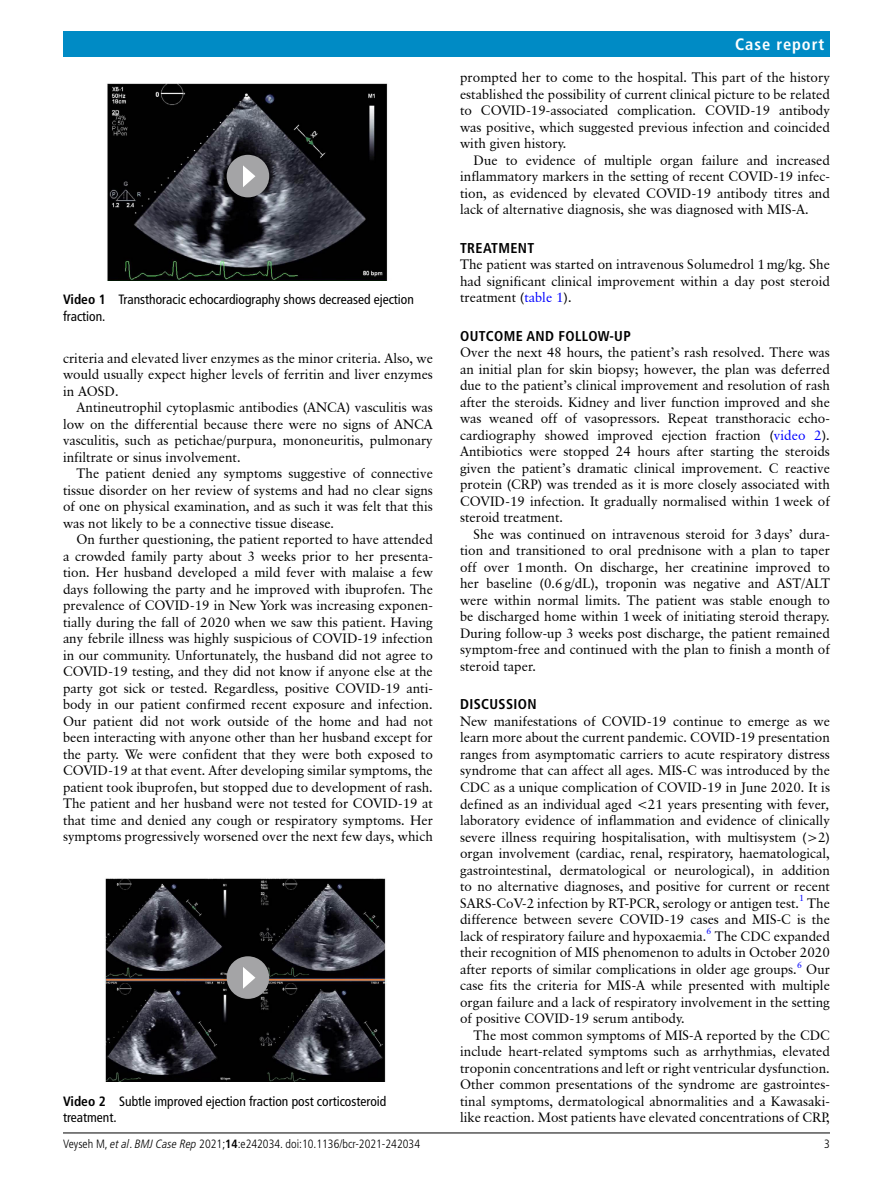
<style>
.page{position:relative;width:893px;height:1191px;background:#fff}
.page>*{position:absolute;margin:0;border:0;box-sizing:border-box;transform-origin:0 0}
.t1{font:700 condensed 16.5px "Frutiger LT Pro";letter-spacing:.055em;color:#fff}
.t2{font:700 condensed 14.25px "Frutiger LT Pro";letter-spacing:.025em;color:#000}
.t3{font:13.5px/16.5px "Classical Garamond BT";color:#000;text-align:justify}
.t4{font:condensed 13.5px/16.5px "Frutiger LT Pro";color:#000}
.t5{font:300 condensed 12px "Frutiger LT Pro";color:#000}
.s1{font-weight:700}
.s2{color:#00f}
.s3{font-style:italic}
</style>
<div class="page">
<hr style="left:63px;top:1132px;width:767px;height:1px;background:#000">
<div style="left:63px;top:31px;width:767px;height:25px;background:#008bc5"></div>
<img style="left:107px;top:83px;width:281px;height:197px">
<img style="left:104px;top:878px;width:283px;height:203px">
<div style="left:227px;top:155px;width:42px;height:42px;background:#a4a4a6;border-radius:50%"></div>
<svg style="left:243px;top:165px;width:12px;height:22px"></svg>
<div style="left:227px;top:956px;width:42px;height:42px;background:#a4a4a6;border-radius:50%"></div>
<svg style="left:243px;top:967px;width:12px;height:21px"></svg>
<p class="t4" style="left:63px;top:291px;width:352px"><span class="s1">Video 1</span> Transthoracic echocardiography shows decreased ejection fraction.</p>
<p class="t3" style="left:63px;top:350px;width:371px">criteria and elevated liver enzymes as the minor criteria. Also, we would usually expect higher levels of ferritin and liver enzymes in AOSD.</p>
<p class="t3" style="left:63px;top:399px;width:371px;text-indent:14px">Antineutrophil cytoplasmic antibodies (ANCA) vasculitis was low on the differential because there were no signs of ANCA vasculitis, such as petichae/purpura, mononeuritis, pulmonary infiltrate or sinus involvement.</p>
<p class="t3" style="left:63px;top:465px;width:371px;text-indent:14px">The patient denied any symptoms suggestive of connective tissue disorder on her review of systems and had no clear signs of one on physical examination, and as such it was felt that this was not likely to be a connective tissue disease.</p>
<p class="t3" style="left:63px;top:531px;width:371px;text-indent:14px">On further questioning, the patient reported to have attended a crowded family party about 3 weeks prior to her presenta&shy;tion. Her husband developed a mild fever with malaise a few days following the party and he improved with ibuprofen. The prevalence of COVID-19 in New York was increasing exponen&shy;tially during the fall of 2020 when we saw this patient. Having any febrile illness was highly suspicious of COVID-19 infection in our community. Unfortunately, the husband did not agree to COVID-19 testing, and they did not know if anyone else at the party got sick or tested. Regardless, positive COVID-19 anti&shy;body in our patient confirmed recent exposure and infection.<br>Our patient did not work outside of the home and had not been interacting with anyone other than her husband except for the party. We were confident that they were both exposed to COVID-19 at that event. After developing similar symptoms, the patient took ibuprofen, but stopped due to development of rash.<br>The patient and her husband were not tested for COVID-19 at that time and denied any cough or respiratory symptoms. Her symptoms progressively worsened over the next few days, which</p>
<p class="t4" style="left:63px;top:1092px;width:325px"><span class="s1">Video 2</span> Subtle improved ejection fraction post corticosteroid treatment.</p>
<p class="t1" style="left:735px;top:34px;width:91px">Case report</p>
<p class="t3" style="left:460px;top:69px;width:371px">prompted her to come to the hospital. This part of the history established the possibility of current clinical picture to be related to COVID-19-associated complication. COVID-19 antibody was positive, which suggested previous infection and coincided with given history.</p>
<p class="t3" style="left:460px;top:151px;width:371px;text-indent:14px">Due to evidence of multiple organ failure and increased inflammatory markers in the setting of recent COVID-19 infec&shy;tion, as evidenced by elevated COVID-19 antibody titres and lack of alternative diagnosis, she was diagnosed with MIS-A.</p>
<p class="t2" style="left:460px;top:239px;width:76px">TREATMENT</p>
<p class="t3" style="left:460px;top:256px;width:371px">The patient was started on intravenous Solumedrol 1mg/kg. She had significant clinical improvement within a day post steroid treatment (<span class="s2">table 1</span>).</p>
<p class="t2" style="left:460px;top:327px;width:172px">OUTCOME AND FOLLOW-UP</p>
<p class="t3" style="left:460px;top:344px;width:371px">Over the next 48 hours, the patient’s rash resolved. There was an initial plan for skin biopsy; however, the plan was deferred due to the patient’s clinical improvement and resolution of rash after the steroids. Kidney and liver function improved and she was weaned off of vasopressors. Repeat transthoracic echo&shy;cardiography showed improved ejection fraction (<span class="s2">video 2</span>).<br>Antibiotics were stopped 24 hours after starting the steroids given the patient’s dramatic clinical improvement. C reactive protein (CRP) was trended as it is more closely associated with COVID-19 infection. It gradually normalised within 1week of steroid treatment.</p>
<p class="t3" style="left:460px;top:526px;width:371px;text-indent:14px">She was continued on intravenous steroid for 3days’ dura&shy;tion and transitioned to oral prednisone with a plan to taper off over 1month. On discharge, her creatinine improved to her baseline (0.6g/dL), troponin was negative and AST/ALT were within normal limits. The patient was stable enough to be discharged home within 1week of initiating steroid therapy.<br>During follow-up 3 weeks post discharge, the patient remained symptom-free and continued with the plan to finish a month of steroid taper.</p>
<p class="t2" style="left:460px;top:696px;width:78px">DISCUSSION</p>
<p class="t3" style="left:460px;top:713px;width:371px">New manifestations of COVID-19 continue to emerge as we learn more about the current pandemic. COVID-19 presentation ranges from asymptomatic carriers to acute respiratory distress syndrome that can affect all ages. MIS-C was introduced by the CDC as a unique complication of COVID-19 in June 2020. It is defined as an individual aged &lt;21 years presenting with fever<span class="s3">, </span>laboratory evidence of inflammation and evidence of clinically severe illness requiring hospitalisation, with multisystem (&gt;2) organ involvement (cardiac, renal, respiratory, haematological, gastrointestinal, dermatological or neurological), in addition to no alternative diagnoses, and positive for current or recent SARS-CoV-2 infection by RT-PCR, serology or antigen test.<sup>1</sup> The difference between severe COVID-19 cases and MIS-C is the lack of respiratory failure and hypoxaemia.<sup>6</sup> The CDC expanded their recognition of MIS phenomenon to adults in October 2020 after reports of similar complications in older age groups.<sup>6</sup> Our case fits the criteria for MIS-A while presented with multiple organ failure and a lack of respiratory involvement in the setting of positive COVID-19 serum antibody.</p>
<p class="t3" style="left:460px;top:1026px;width:371px;text-indent:14px">The most common symptoms of MIS-A reported by the CDC include heart-related symptoms such as arrhythmias, elevated troponin concentrations and left or right ventricular dysfunction.<br>Other common presentations of the syndrome are gastrointes&shy;tinal symptoms, dermatological abnormalities and a Kawasaki&shy;like reaction. Most patients have elevated concentrations of CRP,</p>
<p class="t5" style="left:63px;top:1136px;width:359px">Veyseh M, <span class="s3">et al</span>. <span class="s3">BMJ Case Rep</span> 2021;<span class="s1">14</span>:e242034. doi:10.1136/bcr-2021-242034</p>
<p class="t5" style="left:824px;top:1136px;width:7px">3</p>
</div>
